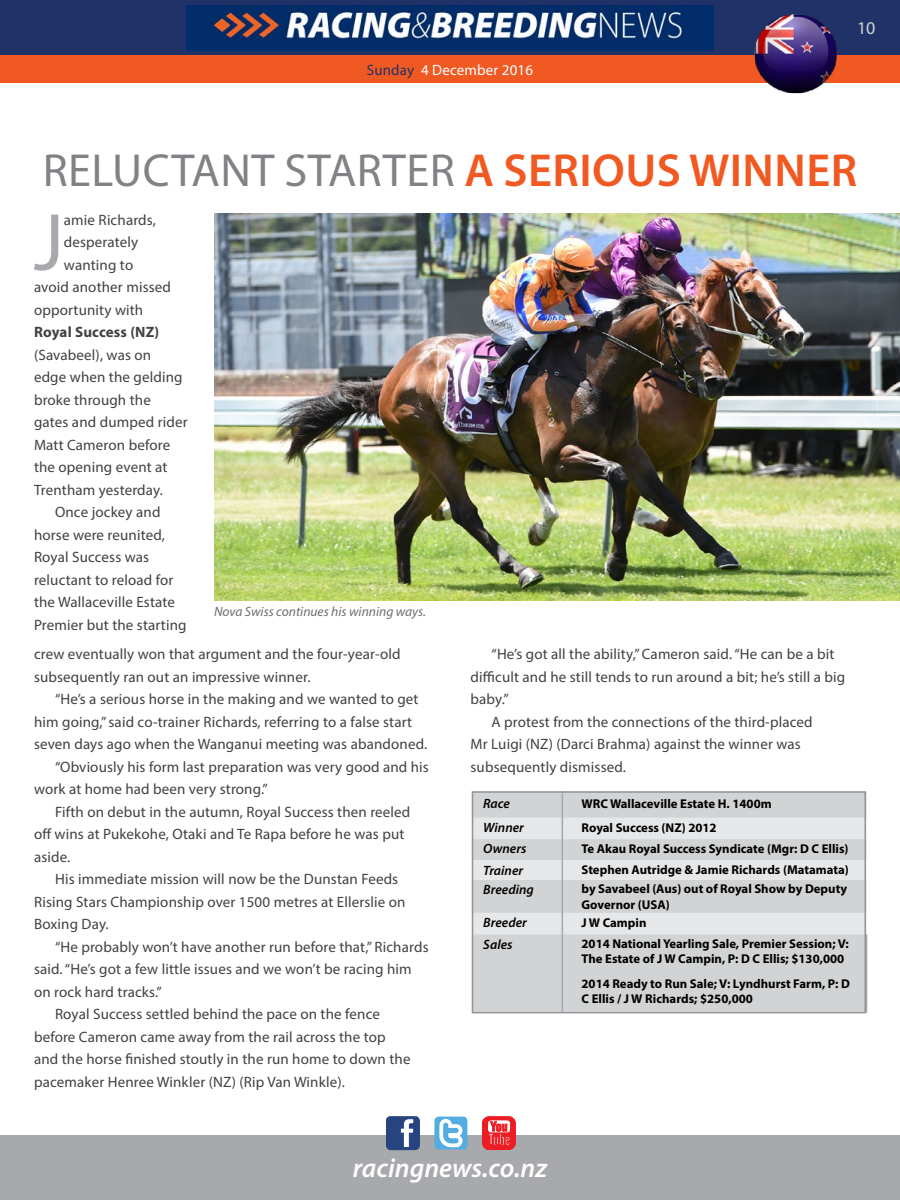
<style>
.page{position:relative;width:900px;height:1200px;background:#fff}
.page>*{position:absolute;margin:0;border:0;box-sizing:border-box;transform-origin:0 0}
.t1{font:81.75px "Myriad Pro";color:#a7a9ac}
.t2{font:46.5px "Myriad Pro";letter-spacing:.01em;color:#808285}
.t3{font:italic 600 27px "Myriad Pro";color:#fff}
.t4{font:18px "Myriad Pro";color:#d1d4d4}
.t5{font:15px/22.5px "Myriad Pro";letter-spacing:.01em;color:#414042}
.t6{font:15px "Myriad Pro";letter-spacing:.01em;color:#fff}
.t7{font:700 15px "Myriad Pro";letter-spacing:.01em;color:#414042}
.t8{font:italic 600 13.5px "Myriad Pro";color:#000}
.t9{font:italic 13.5px "Myriad Pro";color:#6d6e71}
.t10{font:700 12.75px/15.3px "Myriad Pro";color:#000}
.s1{color:#203267}
.s2{font-weight:600;color:#f15922}
</style>
<div class="page">
<div style="left:0;top:1136px;width:900px;height:64px;background:#a7a9ac"></div>
<svg style="left:386px;top:1117px;width:34px;height:33px"></svg>
<svg style="left:434px;top:1117px;width:33px;height:33px"></svg>
<svg style="left:482px;top:1116px;width:34px;height:34px"></svg>
<div style="left:0;top:0;width:900px;height:64px;background:#203267"></div>
<div style="left:0;top:56px;width:900px;height:27px;background:#f15922"></div>
<img style="left:187px;top:5px;width:526px;height:46px">
<img style="left:214px;top:213px;width:686px;height:387px">
<img style="left:752px;top:14px;width:88px;height:80px">
<div style="left:475px;top:791px;width:392px;height:219px;background:#d1d3d4"></div>
<svg style="left:475px;top:818px;width:392px;height:116px;background:#dcddde"></svg>
<svg style="left:562px;top:794px;width:1px;height:86px"></svg>
<hr style="left:562px;top:880px;width:1px;height:33px;background:#a7a9ac">
<svg style="left:562px;top:913px;width:1px;height:21px"></svg>
<hr style="left:562px;top:934px;width:1px;height:79px;background:#a7a9ac">
<hr style="left:866px;top:934px;width:1px;height:79px;background:#a7a9ac">
<div style="left:472px;top:791px;width:394px;height:222px;border:2px solid #939598"></div>
<p class="t6" style="left:367px;top:61px;width:168px"><span class="s1">Sunday</span> 4 December 2016</p>
<p class="t4" style="left:857px;top:17px;width:20px">10</p>
<h2 class="t2" style="left:43px;top:142px;width:816px">RELUCTANT STARTER <span class="s2">A SERIOUS WINNER</span></h2>
<h1 class="t1" style="left:34px;top:192px;width:32px">J</h1>
<p class="t5" style="left:64px;top:208px;width:93px">amie Richards,</p>
<p class="t5" style="left:64px;top:231px;width:76px">desperately</p>
<p class="t5" style="left:64px;top:253px;width:71px">wanting to</p>
<p class="t5" style="left:34px;top:276px;width:138px">avoid another missed</p>
<p class="t5" style="left:34px;top:298px;width:111px">opportunity with</p>
<p class="t7" style="left:34px;top:322px;width:127px">Royal Success (NZ)</p>
<p class="t5" style="left:34px;top:343px;width:119px">(Savabeel), was on</p>
<p class="t5" style="left:34px;top:366px;width:150px">edge when the gelding</p>
<p class="t5" style="left:34px;top:388px;width:118px">broke through the</p>
<p class="t5" style="left:34px;top:411px;width:155px">gates and dumped rider</p>
<p class="t5" style="left:34px;top:433px;width:138px">Matt Cameron before</p>
<p class="t5" style="left:34px;top:456px;width:135px">the opening event at</p>
<p class="t5" style="left:34px;top:478px;width:130px">Trentham yesterday.</p>
<p class="t5" style="left:55px;top:501px;width:107px">Once jockey and</p>
<p class="t5" style="left:34px;top:523px;width:132px">horse were reunited,</p>
<p class="t5" style="left:34px;top:546px;width:117px">Royal Success was</p>
<p class="t5" style="left:34px;top:568px;width:141px">reluctant to reload for</p>
<p class="t5" style="left:34px;top:591px;width:142px">the Wallaceville Estate</p>
<p class="t5" style="left:34px;top:613px;width:154px">Premier but the starting</p>
<p class="t9" style="left:214px;top:603px;width:213px">Nova Swiss continues his winning ways.</p>
<p class="t5" style="left:34px;top:643px;width:368px">crew eventually won that argument and the four-year-old subsequently ran out an impressive winner.</p>
<p class="t5" style="left:55px;top:688px;width:365px">“He’s a serious horse in the making and we wanted to get</p>
<p class="t5" style="left:34px;top:710px;width:380px">him going,” said co-trainer Richards, referring to a false start</p>
<p class="t5" style="left:34px;top:733px;width:395px">seven days ago when the Wanganui meeting was abandoned.</p>
<p class="t5" style="left:55px;top:755px;width:375px">“Obviously his form last preparation was very good and his</p>
<p class="t5" style="left:34px;top:778px;width:235px">work at home had been very strong.”</p>
<p class="t5" style="left:55px;top:800px;width:357px">Fifth on debut in the autumn, Royal Success then reeled</p>
<p class="t5" style="left:34px;top:823px;width:372px">off wins at Pukekohe, Otaki and Te Rapa before he was put</p>
<p class="t5" style="left:34px;top:845px;width:38px">aside.</p>
<p class="t5" style="left:55px;top:868px;width:345px">His immediate mission will now be the Dunstan Feeds</p>
<p class="t5" style="left:34px;top:890px;width:373px">Rising Stars Championship over 1500 metres at Ellerslie on</p>
<p class="t5" style="left:34px;top:913px;width:76px">Boxing Day.</p>
<p class="t5" style="left:55px;top:935px;width:375px">“He probably won’t have another run before that,” Richards</p>
<p class="t5" style="left:34px;top:958px;width:379px">said. “He’s got a few little issues and we won’t be racing him</p>
<p class="t5" style="left:34px;top:980px;width:129px">on rock hard tracks.”</p>
<p class="t5" style="left:55px;top:1003px;width:326px">Royal Success settled behind the pace on the fence</p>
<p class="t5" style="left:34px;top:1025px;width:353px">before Cameron came away from the rail across the top</p>
<p class="t5" style="left:34px;top:1048px;width:378px">and the horse finished stoutly in the run home to down the</p>
<p class="t5" style="left:34px;top:1070px;width:313px">pacemaker Henree Winkler (NZ) (Rip Van Winkle).</p>
<p class="t5" style="left:492px;top:643px;width:344px">“He’s got all the ability,” Cameron said. “He can be a bit</p>
<p class="t5" style="left:471px;top:665px;width:376px">difficult and he still tends to run around a bit; he’s still a big</p>
<p class="t5" style="left:471px;top:688px;width:40px">baby.”</p>
<p class="t5" style="left:492px;top:710px;width:323px">A protest from the connections of the third-placed</p>
<p class="t5" style="left:471px;top:733px;width:332px">Mr Luigi (NZ) (Darci Brahma) against the winner was</p>
<p class="t5" style="left:471px;top:755px;width:157px">subsequently dismissed.</p>
<p class="t8" style="left:483px;top:795px;width:28px">Race</p>
<p class="t10" style="left:582px;top:795px;width:192px">WRC Wallaceville Estate H. 1400m</p>
<p class="t8" style="left:483px;top:819px;width:42px">Winner</p>
<p class="t10" style="left:582px;top:819px;width:137px">Royal Success (NZ) 2012</p>
<p class="t8" style="left:483px;top:840px;width:45px">Owners</p>
<p class="t10" style="left:582px;top:841px;width:269px">Te Akau Royal Success Syndicate (Mgr: D C Ellis)</p>
<p class="t8" style="left:483px;top:862px;width:41px">Trainer</p>
<p class="t10" style="left:582px;top:862px;width:269px">Stephen Autridge &amp; Jamie Richards (Matamata)</p>
<p class="t8" style="left:483px;top:881px;width:52px">Breeding</p>
<p class="t10" style="left:582px;top:881px;width:267px">by Savabeel (Aus) out of Royal Show by Deputy<br>Governor (USA)</p>
<p class="t8" style="left:483px;top:914px;width:45px">Breeder</p>
<p class="t10" style="left:582px;top:914px;width:66px">J W Campin</p>
<p class="t8" style="left:483px;top:935px;width:31px">Sales</p>
<p class="t10" style="left:582px;top:936px;width:269px">2014 National Yearling Sale, Premier Session; V:<br>The Estate of J W Campin, P: D C Ellis; $130,000</p>
<p class="t10" style="left:582px;top:975px;width:270px">2014 Ready to Run Sale; V: Lyndhurst Farm, P: D<br>C Ellis / J W Richards; $250,000</p>
<h3 class="t3" style="left:353px;top:1150px;width:196px">racingnews.co.nz</h3>
</div>
